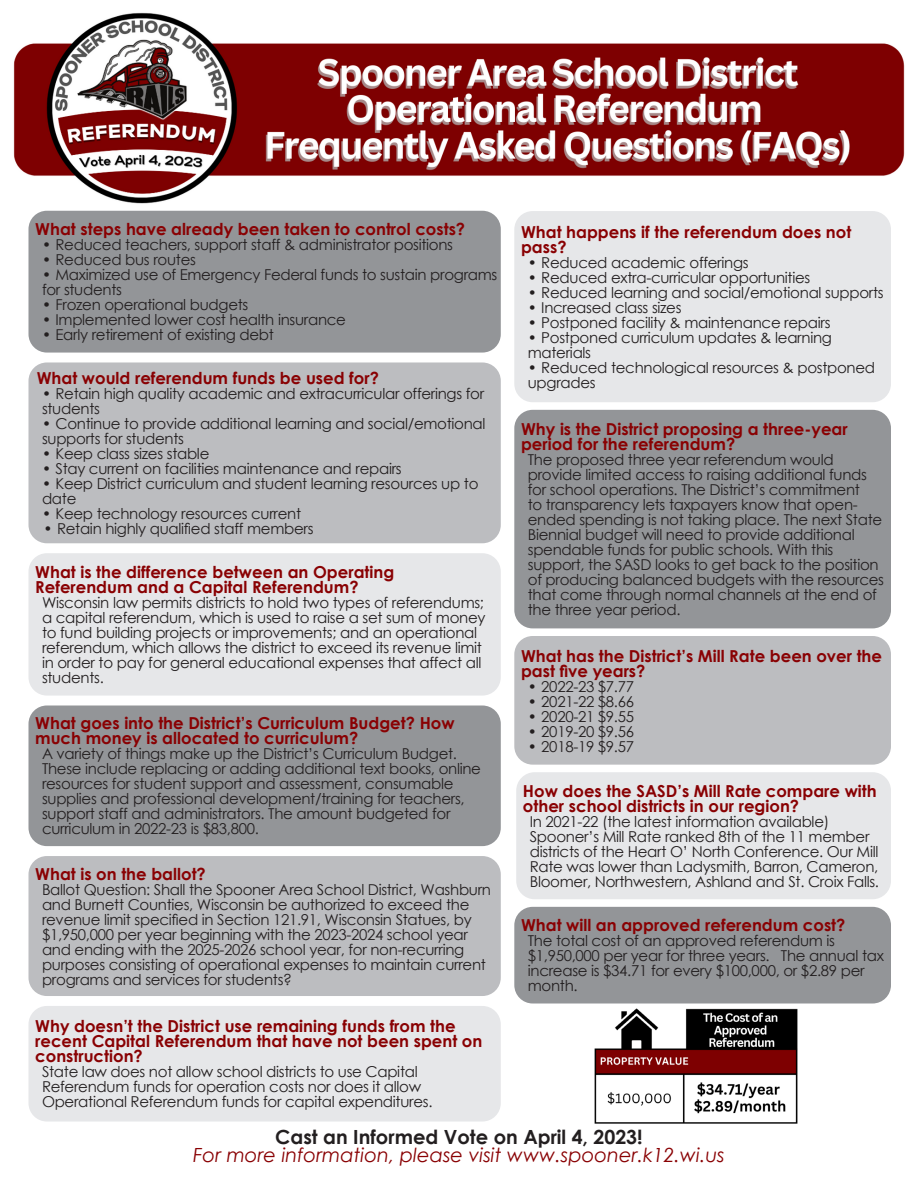
<style>
.page{position:relative;width:918px;height:1188px;background:#fff}
.page>*{position:absolute;margin:0;border:0;box-sizing:border-box;transform-origin:0 0}
.t1{font:italic 19.5px "Century Gothic";color:#890103}
.t2{font:700 19.5px "Century Gothic";color:#231f20}
.t3{font:700 16.5px/15px "Century Gothic";color:#890103}
.t4{font:15px/15px "Century Gothic";letter-spacing:-.02em;color:#231f20}
</style>
<div class="page">
<img style="left:13px;top:12px;width:892px;height:203px">
<div style="left:28px;top:211px;width:473px;height:142px;background:#939598;border-radius:18px"></div>
<div style="left:28px;top:362px;width:473px;height:181px;background:#bcbdc0;border-radius:18px"></div>
<div style="left:28px;top:553px;width:473px;height:143px;background:#e6e7e9;border-radius:18px"></div>
<div style="left:28px;top:706px;width:473px;height:140px;background:#939598;border-radius:18px"></div>
<div style="left:28px;top:856px;width:473px;height:140px;background:#bcbdc0;border-radius:18px"></div>
<div style="left:514px;top:211px;width:377px;height:191px;background:#e6e7e9;border-radius:18px"></div>
<div style="left:28px;top:1006px;width:473px;height:116px;background:#e6e7e9;border-radius:18px"></div>
<div style="left:514px;top:907px;width:377px;height:97px;background:#939598;border-radius:18px"></div>
<div style="left:514px;top:410px;width:377px;height:218px;background:#939598;border-radius:18px"></div>
<div style="left:514px;top:636px;width:377px;height:129px;background:#bcbdc0;border-radius:18px"></div>
<div style="left:516px;top:772px;width:375px;height:127px;background:#e6e7e9;border-radius:18px"></div>
<img style="left:594px;top:1008px;width:204px;height:116px">
<p class="t3" style="left:35px;top:221px;width:431px">What steps have already been taken to control costs?</p>
<p class="t4" style="left:42px;top:237px;width:413px">• Reduced teachers, support staff &amp; administrator positions</p>
<p class="t4" style="left:42px;top:252px;width:155px">• Reduced bus routes</p>
<p class="t4" style="left:42px;top:267px;width:457px">• Maximized use of Emergency Federal funds to sustain programs for students</p>
<p class="t4" style="left:42px;top:297px;width:208px">• Frozen operational budgets</p>
<p class="t4" style="left:42px;top:312px;width:306px">• Implemented lower cost health insurance</p>
<p class="t4" style="left:42px;top:327px;width:234px">• Early retirement of existing debt</p>
<p class="t3" style="left:37px;top:370px;width:344px">What would referendum funds be used for?</p>
<p class="t4" style="left:42px;top:386px;width:444px">• Retain high quality academic and extracurricular offerings for students</p>
<p class="t4" style="left:42px;top:416px;width:445px">• Continue to provide additional learning and social/emotional supports for students</p>
<p class="t4" style="left:42px;top:446px;width:169px">• Keep class sizes stable</p>
<p class="t4" style="left:42px;top:461px;width:361px">• Stay current on facilities maintenance and repairs</p>
<p class="t4" style="left:42px;top:476px;width:438px">• Keep District curriculum and student learning resources up to date</p>
<p class="t4" style="left:42px;top:506px;width:261px">• Keep technology resources current</p>
<p class="t4" style="left:44px;top:521px;width:272px">• Retain highly qualified staff members</p>
<p class="t3" style="left:35px;top:564px;width:361px">What is the difference between an Operating<br>Referendum and a Capital Referendum?</p>
<p class="t4" style="left:42px;top:595px;width:445px">Wisconsin law permits districts to hold two types of referendums; a capital referendum, which is used to raise a set sum of money to fund building projects or improvements; and an operational referendum, which allows the district to exceed its revenue limit in order to pay for general educational expenses that affect all students.</p>
<p class="t3" style="left:35px;top:715px;width:421px">What goes into the District’s Curriculum Budget? How much money is allocated to curriculum?</p>
<p class="t4" style="left:42px;top:746px;width:441px">A variety of things make up the District’s Curriculum Budget.<br>These include replacing or adding additional text books, online resources for student support and assessment, consumable supplies and professional development/training for teachers, support staff and administrators. The amount budgeted for curriculum in 2022-23 is $83,800.</p>
<p class="t3" style="left:35px;top:866px;width:172px">What is on the ballot?</p>
<p class="t4" style="left:42px;top:882px;width:451px">Ballot Question: Shall the Spooner Area School District, Washburn and Burnett Counties, Wisconsin be authorized to exceed the revenue limit specified in Section 121.91, Wisconsin Statues, by $1,950,000 per year beginning with the 2023-2024 school year and ending with the 2025-2026 school year, for non-recurring purposes consisting of operational expenses to maintain current programs and services for students?</p>
<p class="t3" style="left:35px;top:1018px;width:449px">Why doesn’t the District use remaining funds from the recent Capital Referendum that have not been spent on construction?</p>
<p class="t4" style="left:42px;top:1064px;width:392px">State law does not allow school districts to use Capital<br>Referendum funds for operation costs nor does it allow<br>Operational Referendum funds for capital expenditures.</p>
<p class="t3" style="left:521px;top:224px;width:332px">What happens if the referendum does not pass?</p>
<p class="t4" style="left:528px;top:255px;width:222px">• Reduced academic offerings</p>
<p class="t4" style="left:528px;top:270px;width:284px">• Reduced extra-curricular opportunities</p>
<p class="t4" style="left:528px;top:285px;width:357px">• Reduced learning and social/emotional supports</p>
<p class="t4" style="left:528px;top:300px;width:155px">• Increased class sizes</p>
<p class="t4" style="left:528px;top:315px;width:304px">• Postponed facility &amp; maintenance repairs</p>
<p class="t4" style="left:528px;top:330px;width:306px">• Postponed curriculum updates &amp; learning materials</p>
<p class="t4" style="left:528px;top:360px;width:349px">• Reduced technological resources &amp; postponed upgrades</p>
<p class="t3" style="left:521px;top:421px;width:328px">Why is the District proposing a three-year period for the referendum?</p>
<p class="t4" style="left:528px;top:452px;width:358px">The proposed three year referendum would provide limited access to raising additional funds for school operations. The District’s commitment<br>to transparency lets taxpayers know that open&shy;ended spending is not taking place. The next State Biennial budget will need to provide additional spendable funds for public schools. With this support, the SASD looks to get back to the position of producing balanced budgets with the resources that come through normal channels at the end of the three year period.</p>
<p class="t3" style="left:521px;top:647px;width:363px">What has the District’s Mill Rate been over the past five years?</p>
<p class="t4" style="left:528px;top:678px;width:108px">• 2022-23 $7.77</p>
<p class="t4" style="left:528px;top:693px;width:108px">• 2021-22 $8.66</p>
<p class="t4" style="left:528px;top:708px;width:108px">• 2020-21 $9.55</p>
<p class="t4" style="left:528px;top:723px;width:108px">• 2019-20 $9.56</p>
<p class="t4" style="left:528px;top:738px;width:108px">• 2018-19 $9.57</p>
<p class="t3" style="left:523px;top:783px;width:355px">How does the SASD’s Mill Rate compare with other school districts in our region?</p>
<p class="t4" style="left:530px;top:814px;width:351px">In 2021-22 (the latest information available)<br>Spooner’s Mill Rate ranked 8th of the 11 member districts of the Heart O’ North Conference. Our Mill Rate was lower than Ladysmith, Barron, Cameron, Bloomer, Northwestern, Ashland and St. Croix Falls.</p>
<p class="t3" style="left:521px;top:917px;width:326px">What will an approved referendum cost?</p>
<p class="t4" style="left:528px;top:933px;width:358px">The total cost of an approved referendum is $1,950,000 per year for three years. The annual tax increase is $34.71 for every $100,000, or $2.89 per month.</p>
<p class="t2" style="left:275px;top:1122px;width:369px">Cast an Informed Vote on April 4, 2023!</p>
<p class="t1" style="left:193px;top:1141px;width:533px">For more information, please visit www.spooner.k12.wi.us</p>
</div>
